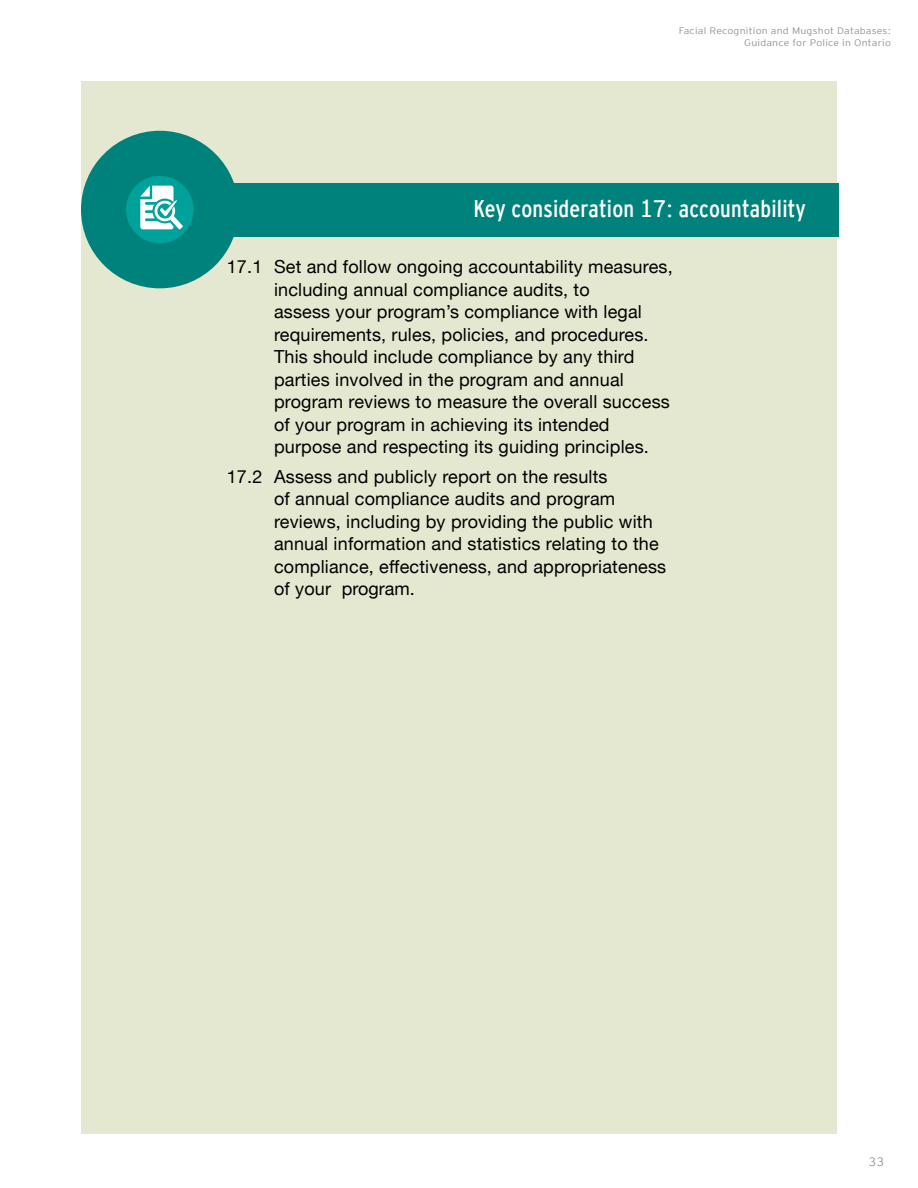
<style>
.page{position:relative;width:918px;height:1188px;background:#fff}
.page>*{position:absolute;margin:0;border:0;box-sizing:border-box;transform-origin:0 0}
.t1{font:24px "Interstate Cond Mono";letter-spacing:.01em;color:#fff}
.t2{font:18px/22.5px "Helvetica Neue LT";letter-spacing:.01em;color:#000}
.t3{font:12.15px "Interstate Cond Mono Lgt";color:#939598;scale:1.11 1}
.t4{font:9.45px/12.6px "Interstate Mono Lgt";letter-spacing:.02em;color:#939598;text-align:right;scale:1.11 1}
</style>
<div class="page">
<div style="left:81px;top:81px;width:756px;height:1053px;background:#e4e8d0"></div>
<div style="left:226px;top:183px;width:613px;height:54px;background:#00827c"></div>
<svg style="left:103px;top:153px;width:113px;height:113px;background:#019792"></svg>
<div style="left:81px;top:131px;width:158px;height:157px;border:45px solid #00827c;border-radius:50%"></div>
<svg style="left:140px;top:186px;width:43px;height:43px;background:#94d7d5"></svg>
<p class="t4" style="left:679px;top:24px;width:193px">Facial Recognition and Mugshot Databases:<br>Guidance for Police in Ontario</p>
<h1 class="t1" style="left:474px;top:195px;width:334px">Key consideration 17: accountability</h1>
<p class="t2" style="left:274px;top:255px;width:400px;text-indent:-47px">17.1 Set and follow ongoing accountability measures, including annual compliance audits, to<br>assess your program’s compliance with legal requirements, rules, policies, and procedures.<br>This should include compliance by any third parties involved in the program and annual program reviews to measure the overall success of your program in achieving its intended purpose and respecting its guiding principles.</p>
<p class="t2" style="left:274px;top:465px;width:394px;text-indent:-47px">17.2 Assess and publicly report on the results<br>of annual compliance audits and program reviews, including by providing the public with annual information and statistics relating to the compliance, effectiveness, and appropriateness of your program.</p>
<p class="t3" style="left:869px;top:1155px;width:15px">33</p>
</div>
